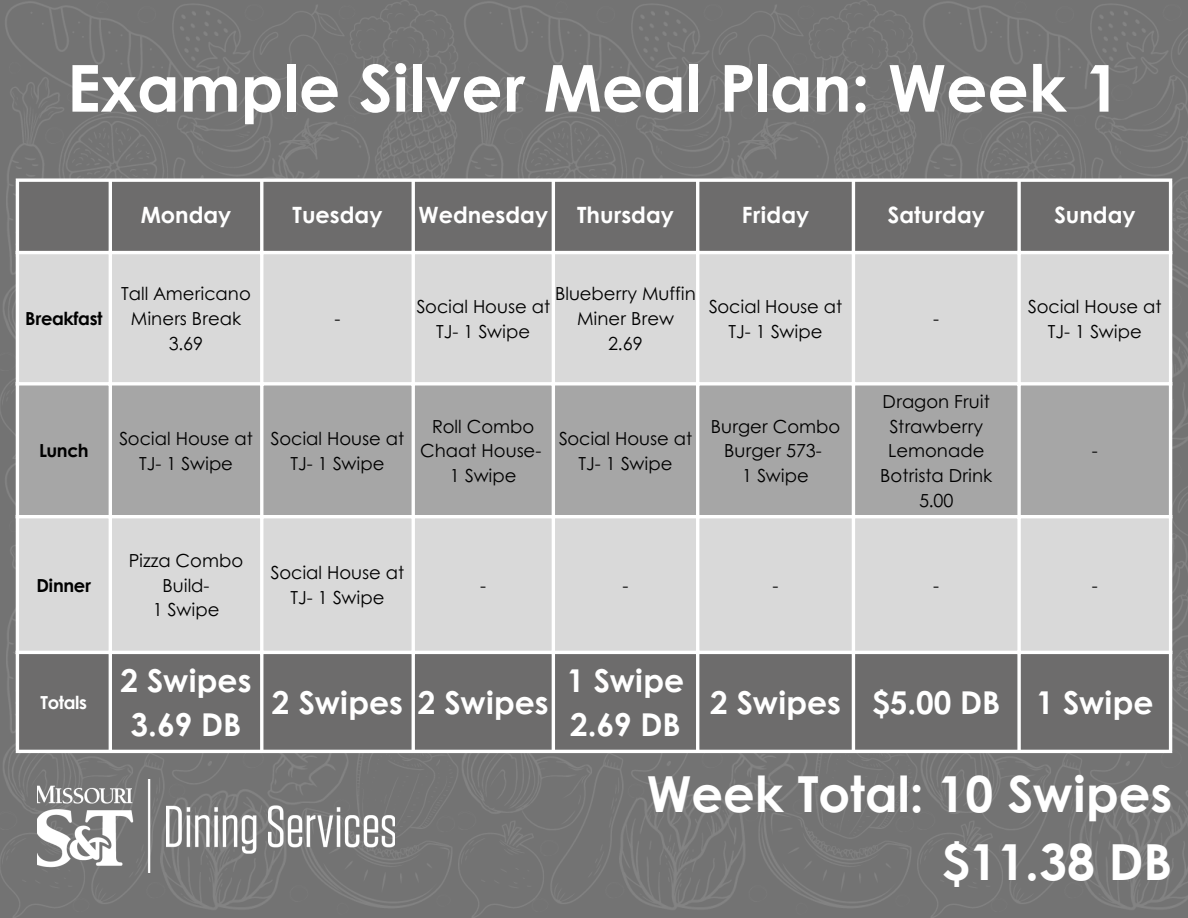
<style>
.page{position:relative;width:1188px;height:918px;background:#fff}
.page>*{position:absolute;margin:0;border:0;box-sizing:border-box;transform-origin:0 0}
.t1{font:700 64.8px "Century Gothic";color:#fff}
.t2{font:700 49.65px "Century Gothic";color:#fff}
.t3{font:700 31.5px/43.8px "Century Gothic";color:#fff;text-align:center}
.t4{font:700 22.5px "Century Gothic";color:#fff}
.t5{font:18px/24.8px "Century Gothic";color:#000;text-align:center}
.t6{font:700 18px "Century Gothic";letter-spacing:-.02em;color:#000}
.t7{font:700 18px "Century Gothic";letter-spacing:-.02em;color:#fff}
</style>
<div class="page">
<img style="left:0;top:0;width:1188px;height:918px">
<div style="left:19px;top:182px;width:1150px;height:568px;background:#6d6c6c"></div>
<div style="left:19px;top:254px;width:1150px;height:397px;background:#d9d9d9"></div>
<div style="left:19px;top:385px;width:1150px;height:130px;background:#a6a6a6"></div>
<hr style="left:16px;top:182px;width:3px;height:568px;background:#fff">
<hr style="left:109px;top:182px;width:3px;height:568px;background:#fff">
<hr style="left:260px;top:182px;width:3px;height:568px;background:#fff">
<hr style="left:412px;top:182px;width:3px;height:568px;background:#fff">
<hr style="left:552px;top:182px;width:3px;height:568px;background:#fff">
<hr style="left:696px;top:182px;width:3px;height:568px;background:#fff">
<hr style="left:852px;top:182px;width:3px;height:568px;background:#fff">
<svg style="left:1017px;top:182px;width:4px;height:568px"></svg>
<hr style="left:1169px;top:182px;width:3px;height:568px;background:#fff">
<svg style="left:16px;top:178px;width:1156px;height:4px"></svg>
<hr style="left:16px;top:251px;width:1156px;height:3px;background:#fff">
<hr style="left:16px;top:382px;width:1156px;height:3px;background:#fff">
<hr style="left:16px;top:515px;width:1156px;height:3px;background:#fff">
<hr style="left:16px;top:651px;width:1156px;height:3px;background:#fff">
<hr style="left:16px;top:750px;width:1156px;height:3px;background:#fff">
<img style="left:37px;top:779px;width:358px;height:94px">
<p class="t1" style="left:67px;top:39px;width:1055px">Example Silver Meal Plan: Week 1</p>
<p class="t4" style="left:141px;top:198px;width:92px">Monday</p>
<p class="t4" style="left:293px;top:198px;width:91px">Tuesday</p>
<p class="t4" style="left:418px;top:198px;width:131px">Wednesday</p>
<p class="t4" style="left:577px;top:198px;width:98px">Thursday</p>
<p class="t4" style="left:742px;top:198px;width:69px">Friday</p>
<p class="t4" style="left:888px;top:198px;width:99px">Saturday</p>
<h1 class="t4" style="left:1054px;top:198px;width:83px">Sunday</h1>
<p class="t6" style="left:25px;top:305px;width:79px">Breakfast</p>
<p class="t5" style="left:121px;top:281px;width:131px">Tall Americano</p>
<p class="t5" style="left:131px;top:305px;width:112px">Miners Break</p>
<p class="t5" style="left:169px;top:330px;width:36px">3.69</p>
<p class="t5" style="left:335px;top:305px;width:7px">-</p>
<p class="t5" style="left:555px;top:281px;width:142px">Blueberry Muffin</p>
<p class="t5" style="left:577px;top:305px;width:99px">Miner Brew</p>
<p class="t5" style="left:608px;top:330px;width:36px">2.69</p>
<p class="t5" style="left:416px;top:293px;width:135px">Social House at<br>TJ- 1 Swipe</p>
<p class="t5" style="left:709px;top:293px;width:135px">Social House at<br>TJ- 1 Swipe</p>
<p class="t6" style="left:39px;top:437px;width:51px">Lunch</p>
<p class="t5" style="left:119px;top:425px;width:135px">Social House at<br>TJ- 1 Swipe</p>
<p class="t5" style="left:271px;top:425px;width:135px">Social House at<br>TJ- 1 Swipe</p>
<p class="t5" style="left:432px;top:413px;width:104px">Roll Combo</p>
<p class="t5" style="left:420px;top:438px;width:123px">Chaat House-</p>
<p class="t5" style="left:450px;top:463px;width:68px">1 Swipe</p>
<p class="t5" style="left:559px;top:425px;width:135px">Social House at<br>TJ- 1 Swipe</p>
<p class="t5" style="left:711px;top:413px;width:131px">Burger Combo</p>
<p class="t5" style="left:724px;top:438px;width:99px">Burger 573-</p>
<p class="t5" style="left:742px;top:463px;width:68px">1 Swipe</p>
<p class="t5" style="left:933px;top:305px;width:7px">-</p>
<p class="t5" style="left:883px;top:388px;width:109px">Dragon Fruit<br>Strawberry<br>Lemonade</p>
<p class="t5" style="left:880px;top:463px;width:113px">Botrista Drink</p>
<p class="t5" style="left:919px;top:487px;width:36px">5.00</p>
<p class="t5" style="left:1028px;top:293px;width:135px">Social House at<br>TJ- 1 Swipe</p>
<p class="t5" style="left:1092px;top:438px;width:7px">-</p>
<p class="t6" style="left:36px;top:571px;width:56px">Dinner</p>
<p class="t5" style="left:129px;top:547px;width:116px">Pizza Combo</p>
<p class="t5" style="left:162px;top:572px;width:49px">Build-</p>
<p class="t5" style="left:153px;top:597px;width:68px">1 Swipe</p>
<p class="t5" style="left:271px;top:559px;width:135px">Social House at<br>TJ- 1 Swipe</p>
<p class="t5" style="left:480px;top:572px;width:7px">-</p>
<p class="t5" style="left:623px;top:572px;width:7px">-</p>
<p class="t5" style="left:773px;top:572px;width:7px">-</p>
<p class="t5" style="left:933px;top:572px;width:7px">-</p>
<p class="t5" style="left:1092px;top:572px;width:7px">-</p>
<p class="t7" style="left:41px;top:689px;width:48px">Totals</p>
<p class="t3" style="left:121px;top:658px;width:133px">2 Swipes<br>3.69 DB</p>
<p class="t3" style="left:272px;top:679px;width:133px">2 Swipes</p>
<p class="t3" style="left:418px;top:679px;width:133px">2 Swipes</p>
<p class="t3" style="left:567px;top:658px;width:119px">1 Swipe</p>
<p class="t3" style="left:570px;top:701px;width:112px">2.69 DB</p>
<p class="t3" style="left:710px;top:679px;width:133px">2 Swipes</p>
<p class="t3" style="left:872px;top:679px;width:130px">$5.00 DB</p>
<p class="t3" style="left:1036px;top:679px;width:119px">1 Swipe</p>
<p class="t2" style="left:647px;top:756px;width:527px">Week Total: 10 Swipes</p>
<p class="t2" style="left:942px;top:824px;width:232px">$11.38 DB</p>
</div>
